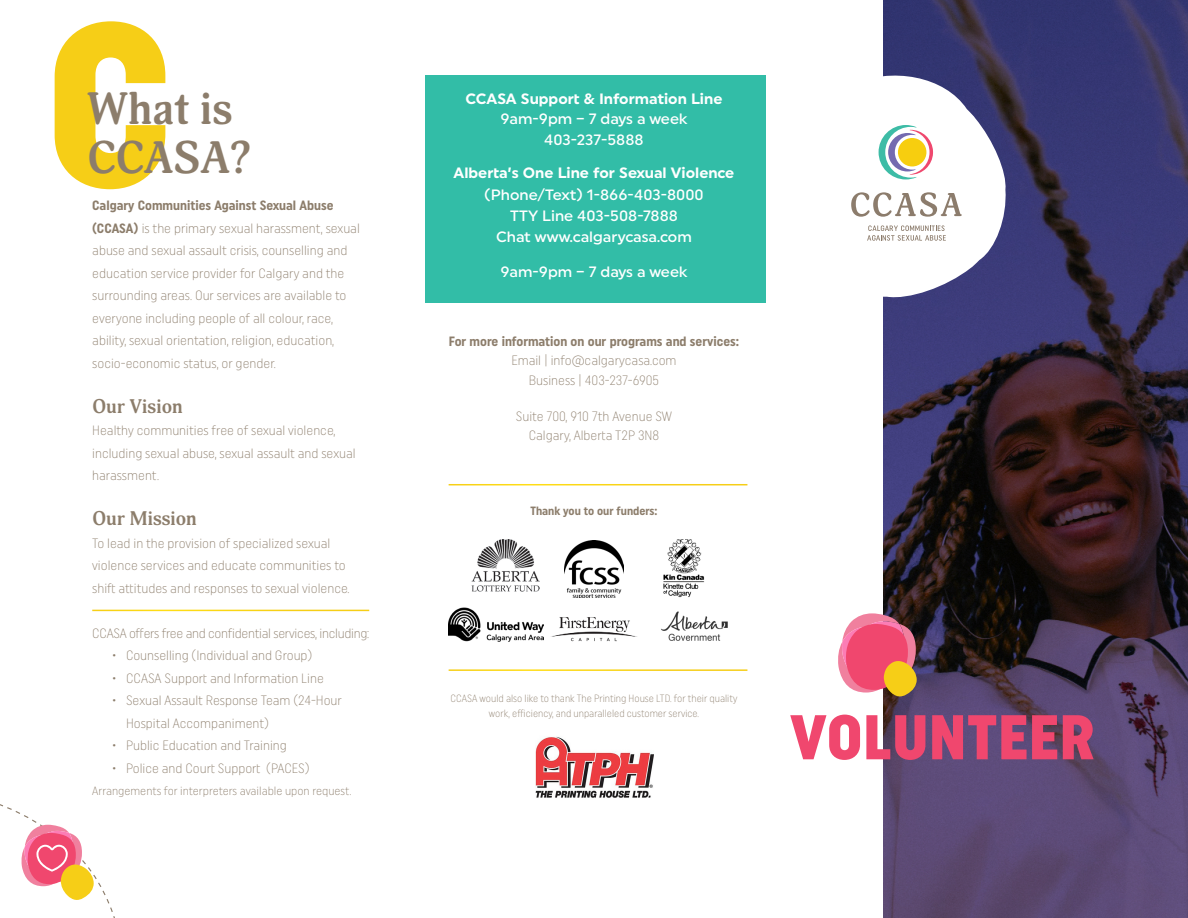
<style>
.page{position:relative;width:1188px;height:918px;background:#fff}
.page>*{position:absolute;margin:0;border:0;box-sizing:border-box;transform-origin:0 0}
.t1{font:900 condensed 233.25px "Uniform";color:#f6ce17}
.t2{font:900 condensed 63px "Uniform";letter-spacing:.015em;color:#f0476e}
.t3{font:700 44.85px/48.8px "Adonis";color:#8c7d6b}
.t4{font:700 19.5px "Adonis";color:#8c7d6b}
.t5{font:500 15px/21px "Uniform";color:#fff;text-align:center}
.t6{font:700 15px/22.5px "Uniform";color:#fff;text-align:center}
.t7{font:300 condensed 13.5px/22.5px "Uniform";color:#8c7d6b}
.t8{font:300 condensed 13.5px "Uniform";letter-spacing:-.02em;color:#8c7d6b}
.t9{font:700 condensed 13.5px "Uniform";color:#8c7d6b}
.t10{font:300 condensed 12px "Uniform";color:#8c7d6b}
.t11{font:700 condensed 12px "Uniform";color:#8c7d6b}
.t12{font:300 condensed 10.5px/15px "Uniform";color:#8c7d6b;text-align:center}
.s1{font-weight:700}
.s2{font-weight:500}
</style>
<div class="page">
<svg style="left:884px;top:0;width:304px;height:918px;background:#3e3254"></svg>
<svg style="left:0;top:804px;width:115px;height:114px"></svg>
<svg style="left:838px;top:613px;width:79px;height:85px;background:#df7778"></svg>
<svg style="left:878px;top:66px;width:129px;height:234px"></svg>
<svg style="left:851px;top:192px;width:111px;height:25px"></svg>
<svg style="left:867px;top:225px;width:79px;height:16px"></svg>
<svg style="left:879px;top:125px;width:54px;height:54px"></svg>
<div style="left:426px;top:76px;width:340px;height:227px;background:#32bda7"></div>
<img style="left:535px;top:736px;width:119px;height:62px">
<img style="left:472px;top:539px;width:67px;height:53px">
<img style="left:565px;top:540px;width:58px;height:58px">
<img style="left:663px;top:539px;width:42px;height:59px">
<img style="left:449px;top:607px;width:94px;height:35px">
<img style="left:551px;top:617px;width:86px;height:25px">
<img style="left:661px;top:611px;width:67px;height:30px">
<p class="t1" style="left:45px;top:-35px;width:131px">C</p>
<p class="t3" style="left:87px;top:85px;width:167px">What is<br>CCASA?</p>
<p class="t7" style="left:92px;top:194px;width:269px"><span class="s1">Calgary Communities Against Sexual Abuse (CCASA)</span> is the primary sexual harassment, sexual abuse and sexual assault crisis, counselling and education service provider for Calgary and the surrounding areas. Our services are available to everyone including people of all colour, race, ability, sexual orientation, religion, education, socio-economic status, or gender.</p>
<p class="t4" style="left:92px;top:395px;width:92px">Our Vision</p>
<p class="t7" style="left:92px;top:419px;width:265px">Healthy communities free of sexual violence, including sexual abuse, sexual assault and sexual harassment.</p>
<p class="t4" style="left:92px;top:507px;width:106px">Our Mission</p>
<p class="t7" style="left:92px;top:531px;width:259px">To lead in the provision of specialized sexual violence services and educate communities to shift attitudes and responses to sexual violence.</p>
<p class="t8" style="left:92px;top:625px;width:278px">CCASA offers free and confidential services, including:</p>
<p class="t7" style="left:113px;top:644px;width:201px">• Counselling (Individual and Group)</p>
<p class="t7" style="left:113px;top:666px;width:213px">• CCASA Support and Information Line</p>
<p class="t7" style="left:126px;top:689px;width:218px;text-indent:-14px">• Sexual Assault Response Team (24-Hour<br>Hospital Accompaniment)</p>
<p class="t7" style="left:113px;top:734px;width:176px">• Public Education and Training</p>
<p class="t7" style="left:113px;top:756px;width:199px">• Police and Court Support (PACES)</p>
<p class="t10" style="left:92px;top:784px;width:261px">Arrangements for interpreters available upon request.</p>
<p class="t6" style="left:466px;top:87px;width:258px">CCASA Support &amp; Information Line</p>
<p class="t5" style="left:500px;top:108px;width:189px">9am-9pm – 7 days a week<br>403-237-5888</p>
<p class="t6" style="left:454px;top:161px;width:282px">Alberta’s One Line for Sexual Violence <span class="s2">(Phone/Text) 1-866-403-8000</span></p>
<p class="t5" style="left:510px;top:205px;width:169px">TTY Line 403-508-7888</p>
<p class="t5" style="left:496px;top:226px;width:197px">Chat www.calgarycasa.com</p>
<p class="t5" style="left:500px;top:261px;width:189px">9am-9pm – 7 days a week</p>
<p class="t9" style="left:449px;top:333px;width:292px">For more information on our programs and services:</p>
<p class="t7" style="left:511px;top:349px;width:167px">Email | info@calgarycasa.com</p>
<p class="t7" style="left:529px;top:368px;width:132px">Business | 403-237-6905</p>
<p class="t7" style="left:516px;top:404px;width:158px">Suite 700, 910 7th Avenue SW</p>
<p class="t7" style="left:529px;top:424px;width:132px">Calgary, Alberta T2P 3N8</p>
<p class="t11" style="left:530px;top:504px;width:129px">Thank you to our funders:</p>
<p class="t12" style="left:451px;top:691px;width:288px">CCASA would also like to thank The Printing House LTD. for their quality work, efficiency, and unparalleled customer service.</p>
<p class="t2" style="left:791px;top:699px;width:305px">VOLUNTEER</p>
</div>
